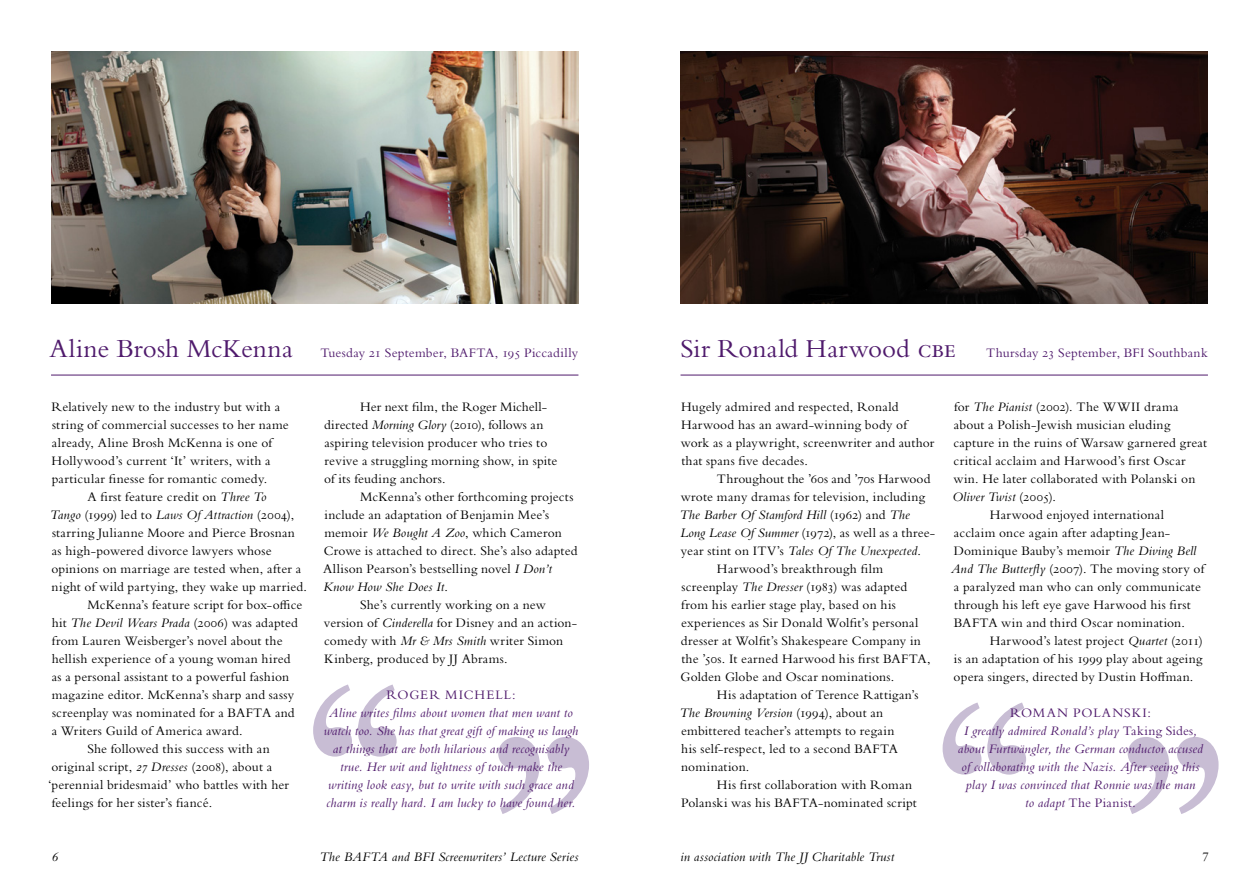
<style>
.page{position:relative;width:1259px;height:893px;background:#fff}
.page>*{position:absolute;margin:0;border:0;box-sizing:border-box;transform-origin:0 0}
.bodyCopy9pt{font:13.5px/18px "Bembo MT Std";letter-spacing:.015em;color:#000}
.quote{font:italic 13.5px/18px "Bembo MT Std";letter-spacing:.01em;color:#4f1a6c;text-align:center}
.screenwriterName{font:13.5px "Bembo MT Std";letter-spacing:.015em;color:#4f1a6c}
.t1{font:italic 13.5px "Bembo MT Std";letter-spacing:.015em;color:#000}
.quoteHead{font:13.5px "Bembo MT Std";letter-spacing:.065em;color:#4f1a6c}
.s1{font-size:27px}
.s2{font-style:italic}
.s3{font-style:normal}
</style>
<div class="page">
<svg style="left:1127px;top:737px;width:91px;height:77px"></svg>
<svg style="left:942px;top:702px;width:84px;height:73px"></svg>
<img style="left:680px;top:51px;width:528px;height:252px">
<hr style="left:680px;top:375px;width:528px;height:1px;background:#4f1a6c">
<svg style="left:498px;top:737px;width:91px;height:77px"></svg>
<svg style="left:313px;top:684px;width:83px;height:73px"></svg>
<hr style="left:51px;top:375px;width:527px;height:1px;background:#4f1a6c">
<img style="left:51px;top:51px;width:527px;height:252px">
<p class="screenwriterName" style="left:49px;top:345px;width:530px"><span class="s1">Aline Brosh McKenna</span> Tuesday 21 September, BAFTA, 195 Piccadilly</p>
<p class="bodyCopy9pt" style="left:52px;top:398px;width:239px">Relatively new to the industry but with a string of commercial successes to her name already, Aline Brosh McKenna is one of Hollywood’s current ‘It’ writers, with a particular finesse for romantic comedy.</p>
<p class="bodyCopy9pt" style="left:50px;top:488px;width:259px;text-indent:38px">A first feature credit on <span class="s2">Three To<br>Tango</span> (1999) led to <span class="s2">Laws Of Attraction</span> (2004), starring Julianne Moore and Pierce Brosnan<br>as high-powered divorce lawyers whose opinions on marriage are tested when, after a night of wild partying, they wake up married.</p>
<p class="bodyCopy9pt" style="left:52px;top:596px;width:252px;text-indent:36px">McKenna’s feature script for box-office hit <span class="s2">The Devil Wears Prada</span> (2006) was adapted from Lauren Weisberger’s novel about the hellish experience of a young woman hired as a personal assistant to a powerful fashion magazine editor. McKenna’s sharp and sassy screenplay was nominated for a BAFTA and a Writers Guild of America award.</p>
<p class="bodyCopy9pt" style="left:48px;top:740px;width:242px;text-indent:39px">She followed this success with an original script, <span class="s2">27 Dresses</span> (2008), about a ‘perennial bridesmaid’ who battles with her feelings for her sister’s fiancé.</p>
<p class="bodyCopy9pt" style="left:324px;top:398px;width:235px;text-indent:36px">Her next film, the Roger Michell&shy;directed <span class="s2">Morning Glory</span> (2010), follows an aspiring television producer who tries to revive a struggling morning show, in spite of its feuding anchors.</p>
<p class="bodyCopy9pt" style="left:323px;top:488px;width:256px;text-indent:37px">McKenna’s other forthcoming projects include an adaptation of Benjamin Mee’s memoir <span class="s2">We Bought A Zoo</span>, which Cameron Crowe is attached to direct. She’s also adapted Allison Pearson’s bestselling novel <span class="s2">I Don’t Know How She Does It</span>.</p>
<p class="bodyCopy9pt" style="left:324px;top:596px;width:255px;text-indent:36px">She’s currently working on a new version of <span class="s2">Cinderella</span> for Disney and an action&shy;comedy with <span class="s2">Mr &amp; Mrs Smith</span> writer Simon Kinberg, produced by JJ Abrams.</p>
<p class="quoteHead" style="left:386px;top:687px;width:131px">ROGER MICHELL:</p>
<p class="quote" style="left:324px;top:703px;width:256px">Aline writes films about women that men want to watch too. She has that great gift of making us laugh at things that are both hilarious and recognisably true. Her wit and lightness of touch make the writing look easy, but to write with such grace and charm is really hard. I am lucky to have found her.</p>
<p class="screenwriterName" style="left:680px;top:345px;width:529px"><span class="s1">Sir Ronald Harwood cbe</span> Thursday 23 September, BFI Southbank</p>
<p class="bodyCopy9pt" style="left:681px;top:398px;width:255px">Hugely admired and respected, Ronald Harwood has an award-winning body of work as a playwright, screenwriter and author that spans five decades.</p>
<p class="bodyCopy9pt" style="left:679px;top:470px;width:257px;text-indent:38px">Throughout the ’60s and ’70s Harwood wrote many dramas for television, including <span class="s2">The Barber Of Stamford Hill</span> (1962) and <span class="s2">The Long Lease Of Summer</span> (1972), as well as a three&shy;year stint on ITV’s <span class="s2">Tales Of The Unexpected</span>.</p>
<p class="bodyCopy9pt" style="left:680px;top:560px;width:252px;text-indent:36px">Harwood’s breakthrough film screenplay <span class="s2">The Dresser</span> (1983) was adapted from his earlier stage play, based on his experiences as Sir Donald Wolfit’s personal dresser at Wolfit’s Shakespeare Company in the ’50s. It earned Harwood his first BAFTA, Golden Globe and Oscar nominations.</p>
<p class="bodyCopy9pt" style="left:679px;top:686px;width:241px;text-indent:38px">His adaptation of Terence Rattigan’s <span class="s2">The Browning Version</span> (1994), about an embittered teacher’s attempts to regain<br>his self-respect, led to a second BAFTA nomination.</p>
<p class="bodyCopy9pt" style="left:681px;top:776px;width:237px;text-indent:36px">His first collaboration with Roman<br>Polanski was his BAFTA-nominated script</p>
<p class="bodyCopy9pt" style="left:952px;top:398px;width:256px">for <span class="s2">The Pianist</span> (2002). The WWII drama about a Polish-Jewish musician eluding capture in the ruins of Warsaw garnered great critical acclaim and Harwood’s first Oscar win. He later collaborated with Polanski on <span class="s2">Oliver Twist</span> (2005).</p>
<p class="bodyCopy9pt" style="left:951px;top:506px;width:255px;text-indent:39px">Harwood enjoyed international acclaim once again after adapting Jean-Dominique Bauby’s memoir <span class="s2">The Diving Bell And The Butterfly</span> (2007). The moving story of a paralyzed man who can only communicate through his left eye gave Harwood his first BAFTA win and third Oscar nomination.</p>
<p class="bodyCopy9pt" style="left:953px;top:632px;width:251px;text-align:justify;text-indent:36px">Harwood’s latest project <span class="s2">Quartet</span> (2011) is an adaptation of his 1999 play about ageing opera singers, directed by Dustin Hoffman.</p>
<p class="quoteHead" style="left:1010px;top:705px;width:143px">ROMAN POLANSKI:</p>
<p class="quote" style="left:958px;top:721px;width:247px">I greatly admired Ronald’s play <span class="s3">Taking Sides</span>, about Furtwängler, the German conductor accused of collaborating with the Nazis. After seeing this play I was convinced that Ronnie was the man<br>to adapt <span class="s3">The Pianist</span>.</p>
<p class="t1" style="left:51px;top:848px;width:8px">6</p>
<p class="t1" style="left:319px;top:848px;width:260px">The BAFTA and BFI Screenwriters’ Lecture Series</p>
<p class="t1" style="left:680px;top:848px;width:215px">in association with The JJ Charitable Trust</p>
<p class="t1" style="left:1201px;top:848px;width:7px">7</p>
</div>
